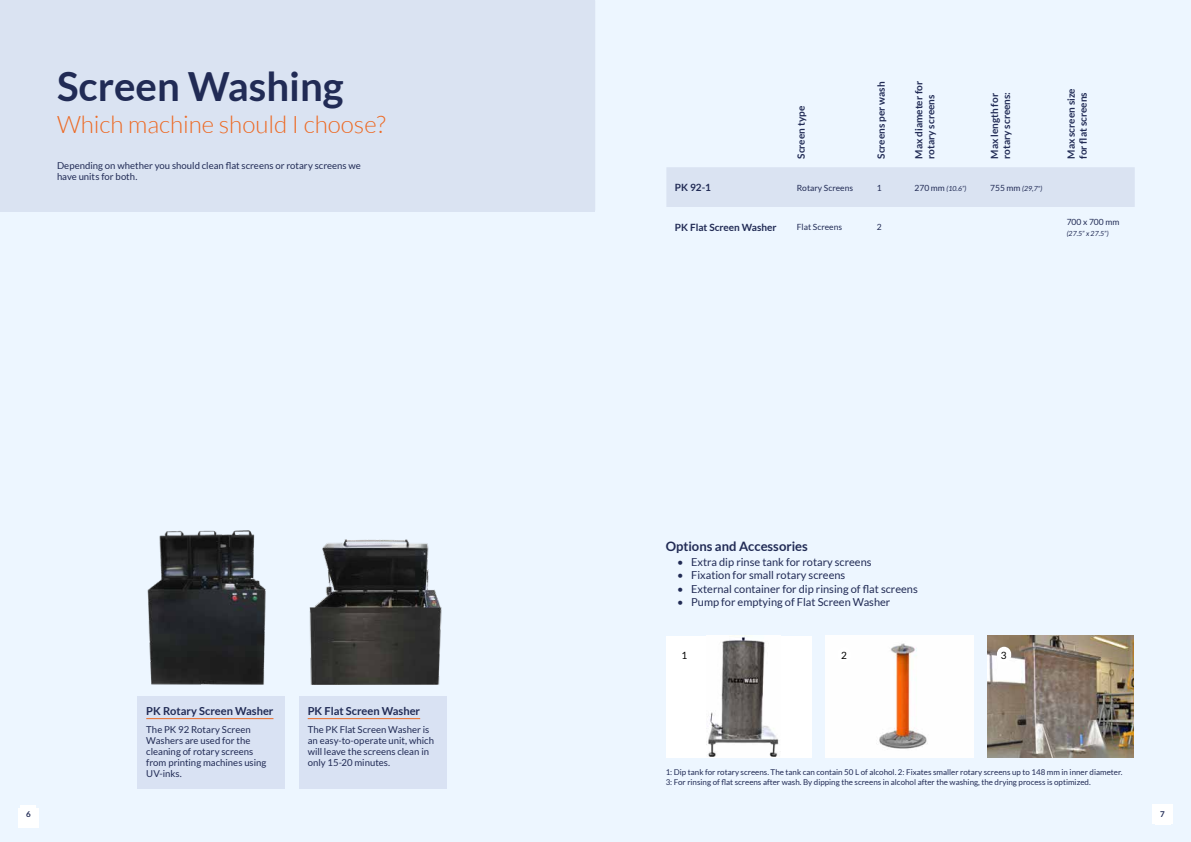
<style>
.page{position:relative;width:1191px;height:842px;background:#fff}
.page>*{position:absolute;margin:0;border:0;box-sizing:border-box;transform-origin:0 0}
.t1{font:700 40.2px "Lato";color:#212b55}
.t2{font:300 24.1px "Lato";color:#ed6923}
.t3{font:700 13px "Lato";color:#212b55}
.t4{font:700 11.1px "Lato";color:#212b55}
.t5{font:11px "Lato";color:#212b55}
.t6{font:700 10px/12px "Lato";color:#212b55}
.t7{font:10px "Lato";color:#000}
.t8{font:9.5px/11.1px "Lato";color:#212b55}
.t9{font:8.5px "Lato";color:#212b55}
.t10{font:8px/10px "Lato";color:#212b55}
.t11{font:700 8px "Lato";color:#212b55}
.t12{font:italic 7px "Lato";color:#212b55}
.s1{font-style:normal;font-size:8.5px}
</style>
<div class="page">
<div style="left:0;top:0;width:595px;height:842px;background:#edf6ff"></div>
<div style="left:0;top:0;width:595px;height:211px;background:#dae3f2"></div>
<div style="left:299px;top:696px;width:147px;height:93px;background:#d9e2f3"></div>
<hr style="left:308px;top:718px;width:112px;height:1px;background:#ed6923">
<img style="left:147px;top:530px;width:119px;height:154px">
<img style="left:309px;top:539px;width:133px;height:145px">
<div style="left:138px;top:696px;width:147px;height:93px;background:#d9e2f3"></div>
<hr style="left:146px;top:718px;width:127px;height:1px;background:#ed6923">
<div style="left:18px;top:808px;width:21px;height:20px;background:#fff"></div>
<div style="left:595px;top:0;width:596px;height:842px;background:#edf6ff"></div>
<img style="left:826px;top:636px;width:147px;height:122px">
<img style="left:987px;top:636px;width:146px;height:122px">
<div style="left:666px;top:636px;width:146px;height:121px;background:#fff"></div>
<div style="left:837px;top:647px;width:14px;height:16px;background:#fff;border-radius:7px"></div>
<div style="left:997px;top:647px;width:14px;height:16px;background:#fff;border-radius:7px"></div>
<div style="left:666px;top:167px;width:468px;height:40px;background:#dae3f2"></div>
<img style="left:706px;top:635px;width:75px;height:122px">
<div style="left:1152px;top:805px;width:21px;height:19px;background:#fff"></div>
<div style="left:20px;top:805px;width:16px;height:19px;background:#fff"></div>
<h1 class="t1" style="left:57px;top:63px;width:288px">Screen Washing</h1>
<h2 class="t2" style="left:57px;top:111px;width:330px">Which machine should I choose?</h2>
<p class="t8" style="left:57px;top:160px;width:305px">Depending on whether you should clean flat screens or rotary screens we have units for both.</p>
<p class="t4" style="left:146px;top:705px;width:129px">PK Rotary Screen Washer</p>
<p class="t8" style="left:146px;top:723px;width:121px">The PK 92 Rotary Screen<br>Washers are used for the cleaning of rotary screens from printing machines using<br>UV-inks.</p>
<p class="t4" style="left:308px;top:705px;width:114px">PK Flat Screen Washer</p>
<p class="t8" style="left:308px;top:723px;width:128px">The PK Flat Screen Washer is an easy-to-operate unit, which will leave the screens clean in only 15-20 minutes.</p>
<p class="t6" style="left:795px;top:159px;width:54px;rotate:-90deg">Screen type</p>
<p class="t6" style="left:875px;top:159px;width:79px;rotate:-90deg">Screens per wash</p>
<p class="t6" style="left:912px;top:159px;width:79px;rotate:-90deg">Max diameter for rotary screens</p>
<p class="t6" style="left:988px;top:159px;width:68px;rotate:-90deg">Max length for rotary screens:</p>
<p class="t6" style="left:1065px;top:159px;width:72px;rotate:-90deg">Max screen size for flat screens</p>
<p class="t6" style="left:675px;top:181px;width:38px">PK 92-1</p>
<p class="t9" style="left:797px;top:183px;width:58px">Rotary Screens</p>
<p class="t9" style="left:877px;top:183px;width:6px">1</p>
<p class="t12" style="left:914px;top:184px;width:53px"><span class="s1">270 mm</span> (10.6”)</p>
<p class="t12" style="left:990px;top:184px;width:54px"><span class="s1">755 mm</span> (29,7")</p>
<p class="t6" style="left:675px;top:221px;width:103px">PK Flat Screen Washer</p>
<p class="t9" style="left:797px;top:222px;width:47px">Flat Screens</p>
<p class="t9" style="left:877px;top:222px;width:6px">2</p>
<p class="t9" style="left:1066px;top:217px;width:54px">700 x 700 mm</p>
<p class="t12" style="left:1066px;top:229px;width:43px">(27.5” x 27.5”)</p>
<h3 class="t3" style="left:665px;top:539px;width:144px">Options and Accessories</h3>
<p class="t5" style="left:677px;top:556px;width:196px">• Extra dip rinse tank for rotary screens</p>
<p class="t5" style="left:677px;top:569px;width:170px">• Fixation for small rotary screens</p>
<p class="t5" style="left:677px;top:582px;width:242px">• External container for dip rinsing of flat screens</p>
<p class="t5" style="left:677px;top:596px;width:215px">• Pump for emptying of Flat Screen Washer</p>
<p class="t7" style="left:681px;top:649px;width:7px">1</p>
<p class="t7" style="left:841px;top:649px;width:7px">2</p>
<p class="t7" style="left:1001px;top:649px;width:7px">3</p>
<p class="t10" style="left:665px;top:767px;width:458px">1: Dip tank for rotary screens. The tank can contain 50 L of alcohol. 2: Fixates smaller rotary screens up to 148 mm in inner diameter.<br>3: For rinsing of flat screens after wash. By dipping the screens in alcohol after the washing, the drying process is optimized.</p>
<p class="t11" style="left:26px;top:810px;width:6px">6</p>
<p class="t11" style="left:1158px;top:809px;width:11px">4 77</p>
<p class="t11" style="left:24px;top:813px;width:11px">46</p>
</div>
